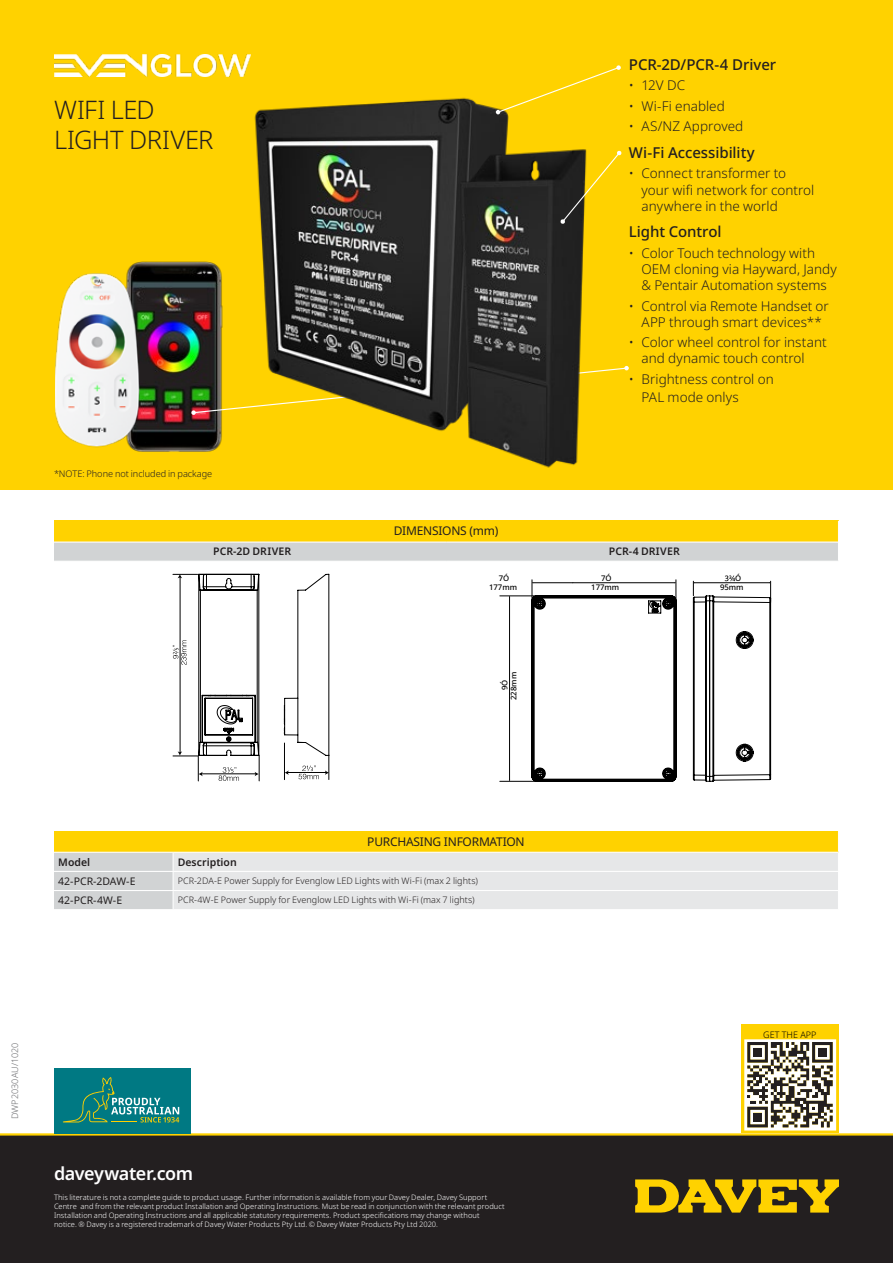
<style>
.page{position:relative;width:893px;height:1263px;background:#fff}
.page>*{position:absolute;margin:0;border:0;box-sizing:border-box;transform-origin:0 0}
.t1{font:300 25.5px/30.6px "Noto Sans";letter-spacing:-.015em;color:#231f20}
.t2{font:600 18px "Noto Sans";letter-spacing:-.025em;color:#fff}
.t3{font:500 15px "Noto Sans";letter-spacing:-.005em;color:#231f20}
.t4{font:300 13.5px/16.2px "Noto Sans";color:#231f20}
.t5{font:12px "Noto Sans";letter-spacing:-.02em;color:#231f20}
.t6{font:600 10.5px "Noto Sans";letter-spacing:.005em;color:#231f20}
.t7{font:10.5px "Noto Sans";color:#231f20}
.t8{font:300 9.15px "Noto Sans";letter-spacing:-.005em;color:#231f20}
.t9{font:300 9px "Noto Sans";letter-spacing:.005em;color:#231f20}
.t10{font:300 9px "Noto Sans";letter-spacing:.005em;color:#6d6e71}
.t11{font:300 9px "Noto Sans";color:#000101}
.t12{font:500 7.8px/9px "Noto Sans";color:#000;text-align:center}
.t13{font:300 7.5px/9px "Noto Sans";letter-spacing:.005em;color:#fff}
</style>
<div class="page">
<div style="left:0;top:0;width:893px;height:489px;background:#ffd200"></div>
<div style="left:0;top:1135px;width:893px;height:128px;background:#231f20"></div>
<hr style="left:0;top:1133px;width:893px;height:2px;background:#ffd200">
<svg style="left:635px;top:1179px;width:204px;height:33px"></svg>
<img style="left:54px;top:54px;width:197px;height:23px">
<svg style="left:54px;top:831px;width:785px;height:78px;background:#ebe0a8"></svg>
<svg style="left:54px;top:521px;width:784px;height:40px;background:#e9d264"></svg>
<hr style="left:54px;top:541px;width:392px;height:2px;background:#fff">
<hr style="left:446px;top:541px;width:392px;height:2px;background:#fff">
<svg style="left:742px;top:1024px;width:97px;height:109px"></svg>
<div style="left:753px;top:1113px;width:9px;height:8px;background:#231f20"></div>
<div style="left:753px;top:1048px;width:9px;height:9px;background:#231f20"></div>
<div style="left:818px;top:1048px;width:9px;height:9px;background:#231f20"></div>
<img style="left:158px;top:261px;width:65px;height:191px">
<img style="left:56px;top:261px;width:102px;height:191px">
<svg style="left:191px;top:366px;width:438px;height:49px"></svg>
<img style="left:250px;top:97px;width:259px;height:334px">
<img style="left:453px;top:147px;width:143px;height:321px">
<svg style="left:496px;top:65px;width:125px;height:49px"></svg>
<svg style="left:560px;top:151px;width:62px;height:73px"></svg>
<svg style="left:173px;top:573px;width:157px;height:209px"></svg>
<hr style="left:500px;top:781px;width:36px;height:1px;background:#000">
<hr style="left:500px;top:596px;width:36px;height:1px;background:#000">
<hr style="left:509px;top:597px;width:1px;height:183px;background:#000">
<svg style="left:532px;top:580px;width:145px;height:202px"></svg>
<svg style="left:693px;top:575px;width:78px;height:206px"></svg>
<div style="left:54px;top:1068px;width:137px;height:65px;background:#007983"></div>
<svg style="left:63px;top:1077px;width:116px;height:45px"></svg>
<h1 class="t1" style="left:54px;top:95px;width:161px">WIFI LED<br>LIGHT DRIVER</h1>
<p class="t8" style="left:54px;top:467px;width:160px">*NOTE: Phone not included in package</p>
<h3 class="t5" style="left:394px;top:523px;width:106px">DIMENSIONS (mm)</h3>
<h3 class="t3" style="left:629px;top:54px;width:149px">PCR-2D/PCR-4 Driver</h3>
<h3 class="t4" style="left:629px;top:78px;width:58px">• 12V DC</h3>
<h3 class="t4" style="left:629px;top:98px;width:98px">• Wi-Fi enabled</h3>
<h3 class="t4" style="left:629px;top:119px;width:116px">• AS/NZ Approved</h3>
<h3 class="t3" style="left:629px;top:142px;width:128px">Wi-Fi Accessibility</h3>
<h3 class="t4" style="left:642px;top:166px;width:174px;text-indent:-13px">• Connect transformer to your wifi network for control anywhere in the world</h3>
<h3 class="t3" style="left:629px;top:221px;width:94px">Light Control</h3>
<h3 class="t4" style="left:642px;top:245px;width:197px;text-indent:-13px">• Color Touch technology with<br>OEM cloning via Hayward, Jandy &amp; Pentair Automation systems</h3>
<h3 class="t4" style="left:629px;top:298px;width:202px;text-align:center">• Control via Remote Handset or<br>APP through smart devices**</h3>
<h3 class="t4" style="left:642px;top:335px;width:187px;text-indent:-13px">• Color wheel control for instant and dynamic touch control</h3>
<h3 class="t4" style="left:642px;top:370px;width:134px;line-height:18px;text-indent:-13px">• Brightness control on<br>PAL mode onlys</h3>
<h3 class="t6" style="left:213px;top:544px;width:80px">PCR-2D DRIVER</h3>
<h3 class="t6" style="left:609px;top:544px;width:73px">PCR-4 DRIVER</h3>
<p class="t12" style="left:489px;top:574px;width:30px">7Ó<br>177mm</p>
<p class="t12" style="left:720px;top:574px;width:25px;text-align:right">Ó<br>95mm</p>
<p class="t12" style="left:591px;top:574px;width:30px">7Ó<br>177mm</p>
<p class="t12" style="left:500px;top:700px;width:30px;rotate:-90deg">9Ó<br>228mm</p>
<h3 class="t5" style="left:367px;top:833px;width:159px">PURCHASING INFORMATION</h3>
<h3 class="t6" style="left:58px;top:854px;width:34px">Model</h3>
<h3 class="t6" style="left:178px;top:854px;width:61px">Description</h3>
<h3 class="t7" style="left:58px;top:873px;width:79px">42-PCR-2DAW-E</h3>
<p class="t9" style="left:178px;top:874px;width:302px">PCR-2DA-E Power Supply for Evenglow LED Lights with Wi-Fi (max 2 lights)</p>
<h3 class="t7" style="left:58px;top:893px;width:66px">42-PCR-4W-E</h3>
<p class="t9" style="left:178px;top:894px;width:298px">PCR-4W-E Power Supply for Evenglow LED Lights with Wi-Fi (max 7 lights)</p>
<p class="t10" style="left:9px;top:1119px;width:78px;rotate:-90deg">DWP2030AU/1020</p>
<h2 class="t2" style="left:54px;top:1161px;width:141px">daveywater.com</h2>
<p class="t13" style="left:54px;top:1193px;width:452px">This literature is not a complete guide to product usage. Further information is available from your Davey Dealer, Davey Support Centre and from the relevant product Installation and Operating Instructions. Must be read in conjunction with the relevant product Installation and Operating Instructions and all applicable statutory requirements. Product specifications may change without<br>notice. ® Davey is a registered trademark of Davey Water Products Pty Ltd. © Davey Water Products Pty Ltd 2020.</p>
<p class="t11" style="left:763px;top:1028px;width:55px">GET THE APP</p>
</div>
